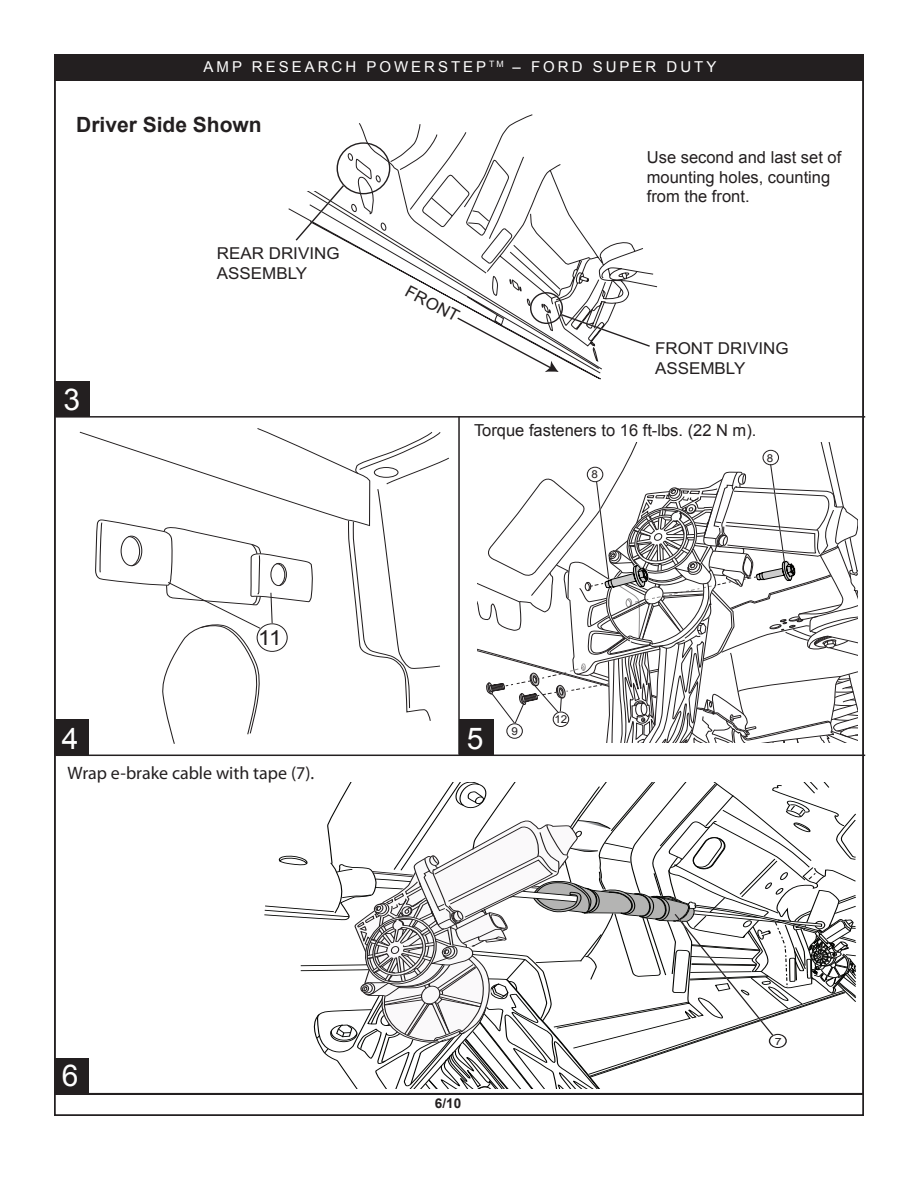
<style>
.page{position:relative;width:918px;height:1188px;background:#fff}
.page>*{position:absolute;margin:0;border:0;box-sizing:border-box;transform-origin:0 0}
.t1{font:30px "Arial";color:#fff}
.t2{font:700 21px "Arial";color:#231f20}
.t3{font:20.7px "Arial";color:#231f20;scale:1.09 1}
.t4{font:700 19.2px "Arial";color:#231f20;scale:1.04 1}
.t5{font:18px "Myriad Pro";color:#231f20}
.t6{font:16.5px/19.8px "Arial";color:#231f20}
.t7{font:16.35px/19.6px "Arial";color:#231f20;scale:1.04 1}
.t8{font:15px "Arial";letter-spacing:.2em;color:#fff}
.t9{font:700 13.5px "Arial";color:#231f20}
.t10{font:10.8px "Arial";color:#231f20;scale:1.07 1}
.t11{font:9.9px "Arial";color:#231f20;scale:1.27 1}
</style>
<div class="page">
<div style="left:54px;top:55px;width:809px;height:26px;background:#231f20"></div>
<div style="left:55px;top:381px;width:35px;height:36px;background:#231f20"></div>
<div style="left:459px;top:719px;width:35px;height:36px;background:#231f20"></div>
<div style="left:54px;top:719px;width:35px;height:36px;background:#231f20"></div>
<div style="left:54px;top:1058px;width:35px;height:36px;background:#231f20"></div>
<div style="left:54px;top:1094px;width:810px;height:22px;border:2px solid #231f20"></div>
<hr style="left:55px;top:416px;width:810px;height:2px;background:#231f20">
<hr style="left:55px;top:755px;width:810px;height:1px;background:#231f20">
<hr style="left:458px;top:416px;width:2px;height:339px;background:#231f20">
<svg style="left:294px;top:142px;width:357px;height:230px"></svg>
<div style="left:647px;top:151px;width:215px;height:74px;background:#fff"></div>
<div style="left:76px;top:116px;width:253px;height:75px;background:#fff"></div>
<svg style="left:477px;top:442px;width:381px;height:301px"></svg>
<div style="left:587px;top:467px;width:16px;height:15px;border:1px solid #231f20;border-radius:50%"></div>
<svg style="left:79px;top:428px;width:370px;height:316px"></svg>
<svg style="left:264px;top:783px;width:593px;height:306px"></svg>
<p class="t8" style="left:204px;top:57px;width:514px">AMP RESEARCH POWERSTEP <sup>TM</sup> – FORD SUPER DUTY</p>
<p class="t2" style="left:76px;top:110px;width:187px">Driver Side Shown</p>
<p class="t4" style="left:89px;top:113px;width:102px">Driver Side</p>
<h1 class="t1" style="left:63px;top:376px;width:18px">1</h1>
<h1 class="t1" style="left:63px;top:379px;width:18px">3</h1>
<p class="t7" style="left:217px;top:244px;width:120px">REAR DRIVING<br>ASSEMBLY</p>
<p class="t3" style="left:258px;top:625px;width:23px">11</p>
<p class="t6" style="left:647px;top:147px;width:196px">Use second and last set of mounting holes, counting from the front.</p>
<p class="t6" style="left:411px;top:282px;width:60px;rotate:27deg">FRONT</p>
<p class="t7" style="left:655px;top:339px;width:130px">FRONT DRIVING<br>ASSEMBLY</p>
<p class="t6" style="left:474px;top:420px;width:284px">Torque fasteners to 16 ft-lbs. (22 N m).</p>
<p class="t10" style="left:592px;top:467px;width:8px">8</p>
<p class="t10" style="left:767px;top:451px;width:8px">8</p>
<h1 class="t1" style="left:62px;top:715px;width:18px">2</h1>
<h1 class="t1" style="left:466px;top:715px;width:18px">3</h1>
<h1 class="t1" style="left:62px;top:719px;width:18px">4</h1>
<h1 class="t1" style="left:467px;top:719px;width:18px">5</h1>
<p class="t5" style="left:68px;top:762px;width:248px">Wrap e-brake cable with tape (7).</p>
<p class="t10" style="left:512px;top:724px;width:8px">9</p>
<p class="t10" style="left:554px;top:712px;width:14px">12</p>
<h1 class="t1" style="left:61px;top:1052px;width:18px">4</h1>
<h1 class="t1" style="left:62px;top:1056px;width:18px">6</h1>
<p class="t9" style="left:442px;top:1094px;width:20px">/10</p>
<p class="t11" style="left:775px;top:1035px;width:7px">7</p>
</div>
